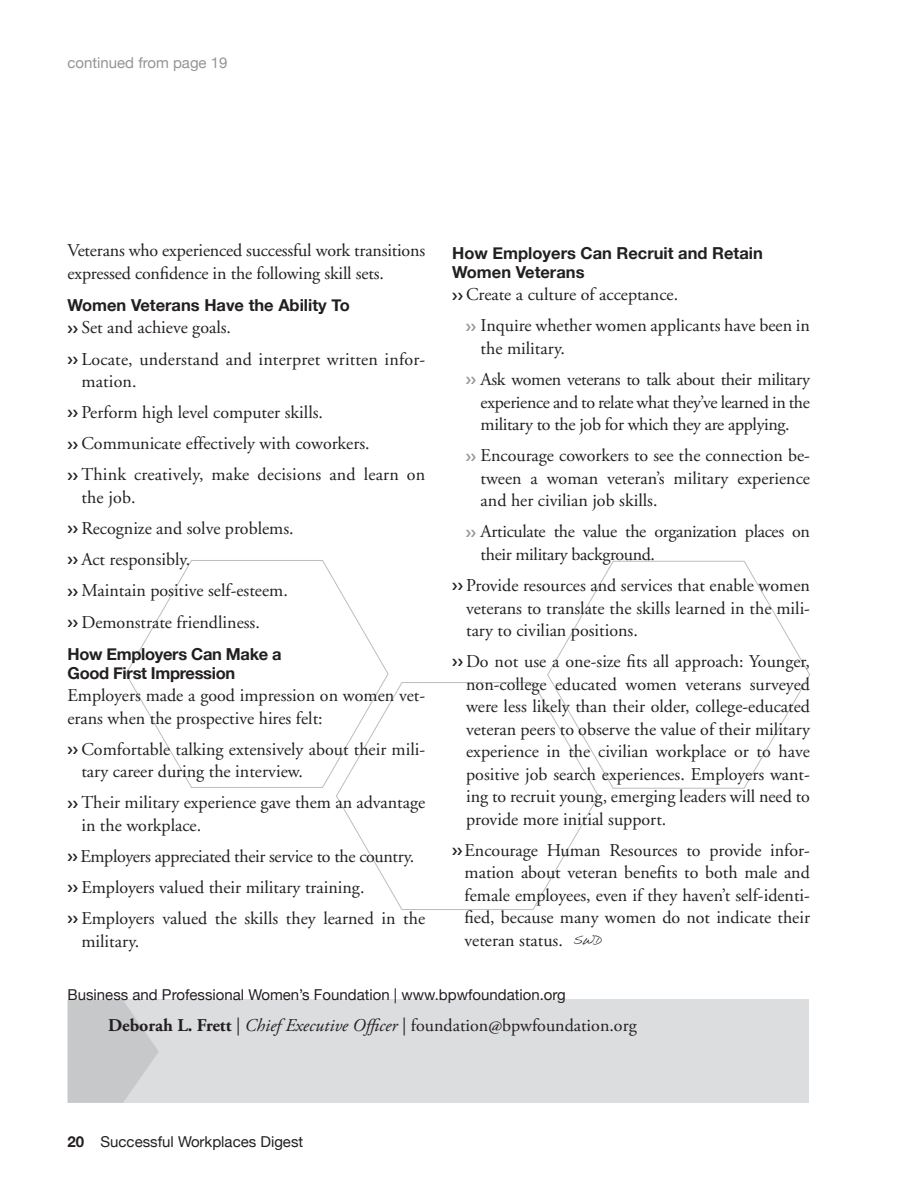
<style>
.page{position:relative;width:918px;height:1188px;background:#fff}
.page>*{position:absolute;margin:0;border:0;box-sizing:border-box;transform-origin:0 0}
.t1{font:18px/22.5px "Adobe Garamond";color:#231f20}
.t2{font:18px/22.5px "Adobe Garamond Pro";color:#231f20;text-align:justify}
.t3{font:18px/22.5px "Adobe Garamond Pro";letter-spacing:-.02em;color:#231f20}
.t4{font:700 16.5px/18.8px "Helvetica Neue";color:#231f20}
.t5{font:700 16.5px/18.8px "Helvetica Neue";letter-spacing:-.02em;color:#231f20}
.t6{font:15px "Helvetica Neue";color:#231f20}
.t7{font:15px "Helvetica Neue";color:#939598}
.s1{font-family:"Handwriting Dakota";font-size:12px}
.s2{font-weight:700}
.s3{font-style:italic}
</style>
<div class="page">
<div style="left:68px;top:1000px;width:741px;height:103px;background:#dcdddf"></div>
<svg style="left:68px;top:1000px;width:91px;height:103px"></svg>
<svg style="left:547px;top:561px;width:263px;height:228px"></svg>
<svg style="left:336px;top:682px;width:263px;height:228px"></svg>
<svg style="left:125px;top:560px;width:264px;height:228px"></svg>
<svg style="left:453px;top:848px;width:9px;height:7px"></svg>
<p class="t7" style="left:68px;top:54px;width:162px">continued from page 19</p>
<p class="t1" style="left:68px;top:240px;width:359px">Vet-erans who experienced successful work transitions expressed confidence in the fol-lowing skill sets.</p>
<p class="t4" style="left:68px;top:295px;width:284px">Women Veterans Have the Ability To</p>
<p class="t1" style="left:81px;top:313px;width:345px;line-height:31.2px">Set and achieve goals.<br>Locate, understand and interpret written infor-</p>
<p class="t1" style="left:81px;top:366px;width:345px;line-height:31.2px">mation.<br>Perform high level computer skills.<br>Communicate effectively with coworkers.<br>Think creatively, make decisions and learn on</p>
<p class="t1" style="left:81px;top:482px;width:214px;line-height:31.2px">the job.<br>Recognize and solve problems.<br>Act responsibly.<br>Maintain positive self-esteem.<br>Demonstrate friendliness.</p>
<p class="t5" style="left:68px;top:644px;width:216px">How Employers Can Make a<br>Good First Impression</p>
<p class="t1" style="left:68px;top:685px;width:359px">Employers made a good impression on women vet&shy;erans when the prospective hires felt:</p>
<p class="t1" style="left:81px;top:738px;width:345px">Comfortable talking extensively about their mili&shy;tary career during the interview.</p>
<p class="t1" style="left:81px;top:792px;width:345px">Their military experience gave them an advantage in the workplace.</p>
<p class="t1" style="left:80px;top:841px;width:346px;line-height:31.2px">Employers appreciated their service to the country.<br>Employers valued their military training.<br>Employers valued the skills they learned in the</p>
<p class="t1" style="left:81px;top:930px;width:59px">military.</p>
<p class="t4" style="left:452px;top:243px;width:312px">How Employers Can Recruit and Retain<br>Women Veterans</p>
<p class="t1" style="left:466px;top:284px;width:214px">Create a culture of acceptance.</p>
<p class="t2" style="left:481px;top:315px;width:331px">Inquire whether women applicants have been in the military.</p>
<p class="t2" style="left:481px;top:369px;width:331px">Ask women veterans to talk about their military experience and to relate what they’ve learned in the military to the job for which they are applying.</p>
<p class="t2" style="left:481px;top:445px;width:331px">Encourage coworkers to see the connection be&shy;tween a woman veteran’s military experience and her civilian job skills.</p>
<p class="t3" style="left:481px;top:521px;width:331px">Articulate the value the organization places on their military background.</p>
<p class="t1" style="left:466px;top:575px;width:345px;text-align:justify">Provide resources and services that enable women veterans to translate the skills learned in the mili&shy;tary to civilian positions.</p>
<p class="t1" style="left:466px;top:651px;width:345px;text-align:justify">Do not use a one-size fits all approach: Younger, non-college educated women veterans surveyed were less likely than their older, college-educated veteran peers to observe the value of their military experience in the civilian workplace or to have posi-tive job search experiences. Employers want&shy;ing to re-cruit young, emerging leaders will need to provide more initial support.</p>
<p class="t1" style="left:465px;top:839px;width:347px;text-align:justify">Encourage Human Resources to provide infor&shy;mation about veteran benefits to both male and female em-ployees, even if they haven’t self-identi&shy;fied, because many women do not indicate their veteran status. <span class="s1">SWD</span></p>
<p class="t6" style="left:68px;top:985px;width:500px">Business and Professional Women’s Foundation | www.bpwfoundation.org</p>
<p class="t2" style="left:108px;top:1015px;width:530px"><span class="s2">Deborah L. Frett</span> | <span class="s3">Chief Executive Officer</span> | foundation@bpwfoundation.org</p>
<p class="t6" style="left:68px;top:1133px;width:237px"><span class="s2">20</span> Successful Workplaces Digest</p>
</div>
